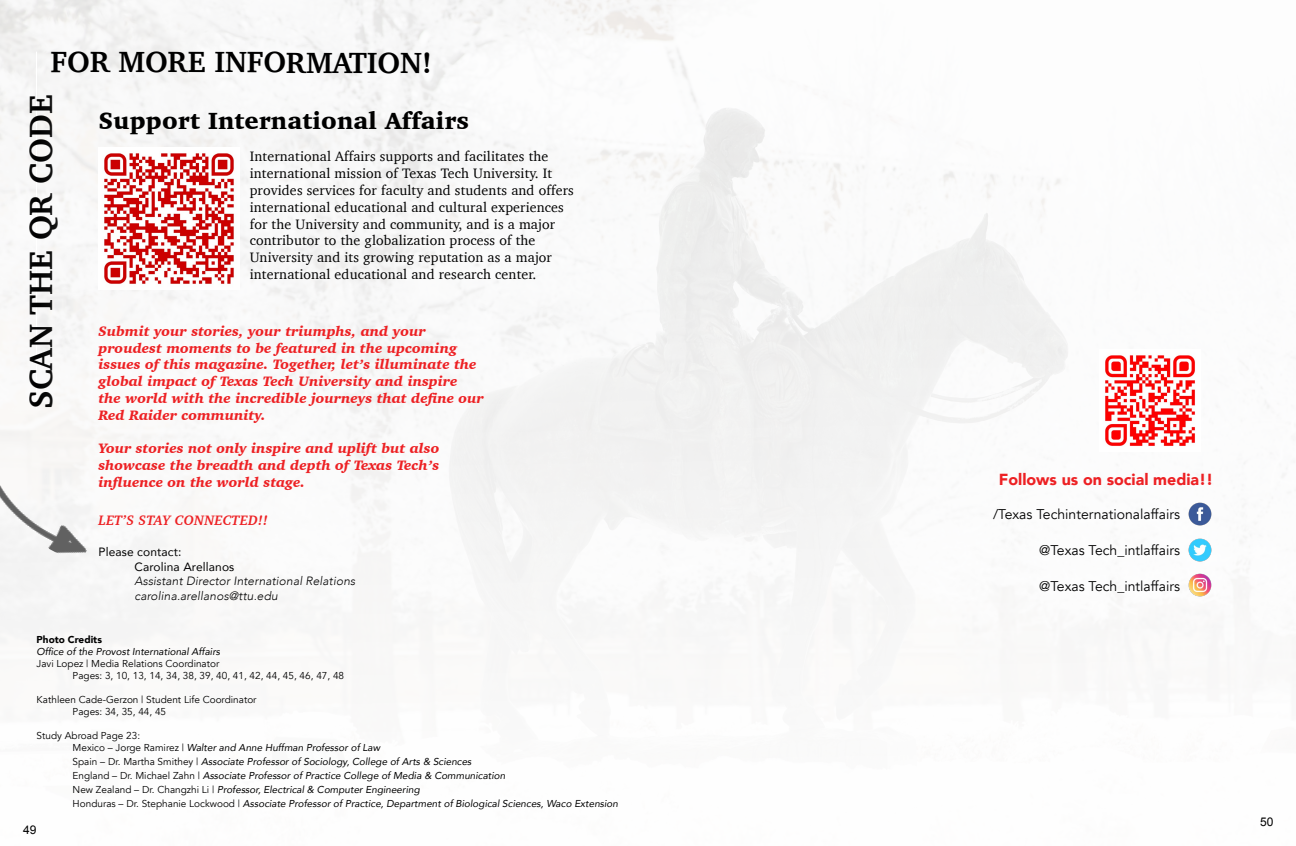
<style>
.page{position:relative;width:1296px;height:846px;background:#fff}
.page>*{position:absolute;margin:0;border:0;box-sizing:border-box;transform-origin:0 0}
.t1{font:700 33px "Charter";color:#000}
.t2{font:700 30px "Charter";letter-spacing:-.005em;color:#000}
.t3{font:900 24px "Charter";letter-spacing:.01em;color:#000}
.t4{font:900 16px "Avenir";color:#ed2124}
.t5{font:14px/16.8px "Charter";letter-spacing:.01em;color:#000}
.t6{font:italic 900 14px/16.8px "Charter";color:#ed2124}
.t7{font:14px "Avenir";color:#000}
.t8{font:italic 700 14px "Charter";letter-spacing:.01em;color:#ed2124}
.t9{font:italic 300 12px "Avenir";letter-spacing:.01em;color:#000}
.t10{font:12px "Avenir";letter-spacing:.01em;color:#000}
.t11{font:12px "Arial";color:#000}
.t12{font:italic 10px "Avenir";color:#000}
.t13{font:10px "Avenir";color:#000}
.t14{font:900 10px "Avenir";color:#000}
.s1{font-style:normal}
</style>
<div class="page">
<img style="left:102px;top:151px;width:135px;height:136px">
<img style="left:1186px;top:502px;width:27px;height:25px">
<img style="left:1186px;top:536px;width:26px;height:27px">
<img style="left:1186px;top:572px;width:27px;height:27px">
<img style="left:1103px;top:353px;width:93px;height:94px">
<div style="left:0;top:418px;width:123px;height:147px;background:#f8f7f6"></div>
<p class="t2" style="left:51px;top:36px;width:383px">FOR MORE INFORMATION!</p>
<h1 class="t1" style="left:12px;top:409px;width:316px;rotate:-90deg">SCAN THE QR CODE</h1>
<p class="t3" style="left:98px;top:106px;width:372px">Support International Affairs</p>
<p class="t5" style="left:250px;top:148px;width:326px">International Affairs supports and facilitates the international mission of Texas Tech University. It provides services for faculty and students and offers international educational and cultural experiences for the University and community, and is a major contributor to the globalization process of the University and its growing reputation as a major international educational and research center.</p>
<p class="t6" style="left:98px;top:322px;width:387px">Submit your stories, your triumphs, and your proudest moments to be featured in the upcoming issues of this magazine. Together, let’s illuminate the global impact of Texas Tech University and inspire<br>the world with the incredible journeys that define our Red Raider community.</p>
<p class="t6" style="left:98px;top:440px;width:342px;text-align:justify">Your stories not only inspire and uplift but also showcase the breadth and depth of Texas Tech’s influence on the world stage.</p>
<p class="t8" style="left:98px;top:508px;width:171px">LET’S STAY CONNECTED!!</p>
<p class="t10" style="left:98px;top:543px;width:85px">Please contact:</p>
<p class="t10" style="left:134px;top:557px;width:101px">Carolina Arellanos</p>
<p class="t9" style="left:134px;top:574px;width:222px">Assistant Director International Relations</p>
<p class="t9" style="left:134px;top:588px;width:145px">carolina.arellanos@ttu.edu</p>
<p class="t14" style="left:37px;top:631px;width:67px">Photo Credits</p>
<p class="t12" style="left:37px;top:645px;width:185px">Office of the Provost International Affairs</p>
<p class="t13" style="left:37px;top:657px;width:184px">Javi Lopez | Media Relations Coordinator</p>
<p class="t13" style="left:73px;top:669px;width:273px">Pages: 3, 10, 13, 14, 34, 38, 39, 40, 41, 42, 44, 45, 46, 47, 48</p>
<p class="t13" style="left:37px;top:693px;width:221px">Kathleen Cade-Gerzon | Student Life Coordinator</p>
<p class="t13" style="left:73px;top:705px;width:95px">Pages: 34, 35, 44, 45</p>
<p class="t13" style="left:37px;top:729px;width:105px">Study Abroad Page 23:</p>
<p class="t12" style="left:73px;top:741px;width:309px"><span class="s1">Mexico – Jorge Ramirez |</span> Walter and Anne Huffman Professor of Law</p>
<p class="t12" style="left:73px;top:755px;width:400px"><span class="s1">Spain – Dr. Martha Smithey |</span> Associate Professor of Sociology, College of Arts &amp; Sciences</p>
<p class="t12" style="left:73px;top:769px;width:434px"><span class="s1">England – Dr. Michael Zahn |</span> Associate Professor of Practice College of Media &amp; Communication</p>
<p class="t12" style="left:73px;top:783px;width:349px"><span class="s1">New Zealand – Dr. Changzhi Li |</span> Professor, Electrical &amp; Computer Engineering</p>
<p class="t12" style="left:73px;top:797px;width:547px"><span class="s1">Honduras – Dr. Stephanie Lockwood |</span> Associate Professor of Practice, Department of Biological Sciences, Waco Extension</p>
<p class="t11" style="left:23px;top:822px;width:15px">49</p>
<p class="t4" style="left:999px;top:465px;width:216px">Follows us on social media!!</p>
<p class="t7" style="left:993px;top:506px;width:188px">/Texas Techinternationalaffairs</p>
<p class="t7" style="left:1039px;top:542px;width:142px">@Texas Tech_intlaffairs</p>
<p class="t7" style="left:1039px;top:578px;width:142px">@Texas Tech_intlaffairs</p>
<p class="t11" style="left:1260px;top:814px;width:15px">50</p>
</div>
